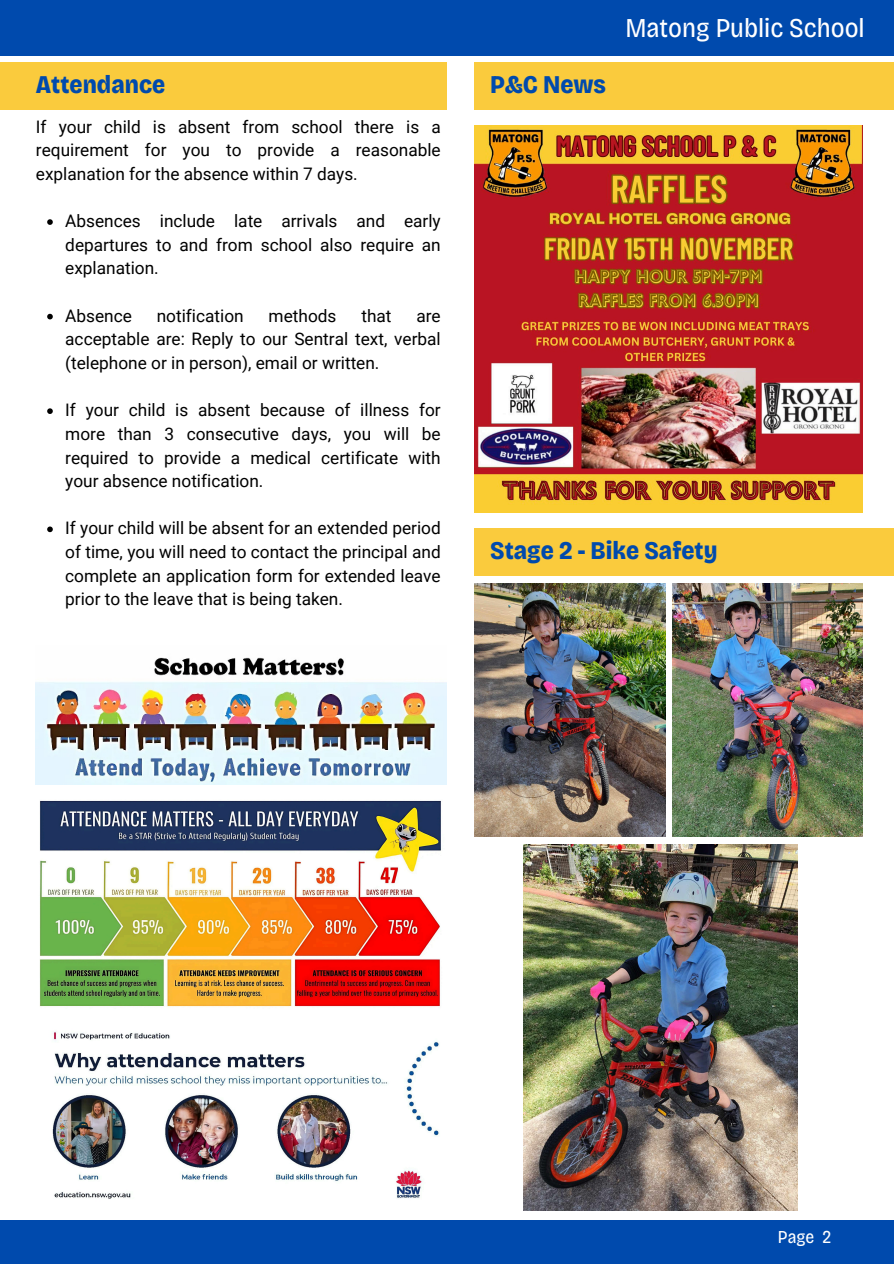
<style>
.page{position:relative;width:894px;height:1264px;background:#fff}
.page>*{position:absolute;margin:0;border:0;box-sizing:border-box;transform-origin:0 0}
.t1{font:semi-condensed 27.15px "Bricolage Grotesque";color:#fff}
.t2{font:800 semi-condensed 25.5px "Bricolage Grotesque";color:#004aad}
.t3{font:semi-condensed 18.15px "Bricolage Grotesque";color:#fff}
.t4{font:17.25px/23.7px "Roboto";color:#000;text-align:justify}
</style>
<div class="page">
<div style="left:0;top:0;width:893px;height:55px;background:#004aad"></div>
<div style="left:0;top:1220px;width:893px;height:43px;background:#004aad"></div>
<div style="left:0;top:62px;width:447px;height:48px;background:#facb3d"></div>
<div style="left:474px;top:62px;width:419px;height:48px;background:#facb3d"></div>
<img style="left:474px;top:125px;width:387px;height:387px">
<img style="left:36px;top:657px;width:411px;height:127px">
<img style="left:39px;top:800px;width:402px;height:207px">
<img style="left:52px;top:1031px;width:387px;height:168px">
<div style="left:474px;top:528px;width:419px;height:47px;background:#facb3d"></div>
<img style="left:474px;top:583px;width:191px;height:253px">
<img style="left:672px;top:583px;width:190px;height:253px">
<img style="left:523px;top:844px;width:273px;height:365px">
<svg style="left:47px;top:219px;width:6px;height:6px"></svg>
<svg style="left:47px;top:314px;width:6px;height:5px"></svg>
<svg style="left:47px;top:408px;width:6px;height:6px"></svg>
<svg style="left:47px;top:526px;width:6px;height:6px"></svg>
<p class="t2" style="left:36px;top:70px;width:131px">Attendance</p>
<p class="t4" style="left:36px;top:115px;width:406px">If your child is absent from school there is a requirement for you to provide a reasonable explanation for the absence within 7 days.</p>
<p class="t4" style="left:65px;top:209px;width:377px">Absences include late arrivals and early departures to and from school also require an explanation.</p>
<p class="t4" style="left:65px;top:304px;width:68px">Absence</p>
<p class="t4" style="left:157px;top:304px;width:88px">notification</p>
<p class="t4" style="left:268px;top:304px;width:69px">methods</p>
<p class="t4" style="left:361px;top:304px;width:32px">that</p>
<p class="t4" style="left:65px;top:304px;width:377px;text-indent:351px">are acceptable are: Reply to our Sentral text, verbal (telephone or in person), email or written.</p>
<p class="t4" style="left:65px;top:398px;width:377px">If your child is absent because of illness for more than 3 consecutive days, you will be required to provide a medical certificate with your absence notification.</p>
<h1 class="t4" style="left:65px;top:516px;width:377px">If your child will be absent for an extended period of time, you will need to contact the principal and complete an application form for extended leave prior to the leave that is being taken.</h1>
<p class="t2" style="left:490px;top:70px;width:117px">P&amp;C News</p>
<p class="t1" style="left:625px;top:12px;width:241px">Matong Public School</p>
<p class="t2" style="left:490px;top:535px;width:229px">Stage 2 - Bike Safety</p>
<p class="t3" style="left:777px;top:1226px;width:55px">Page 2</p>
</div>
